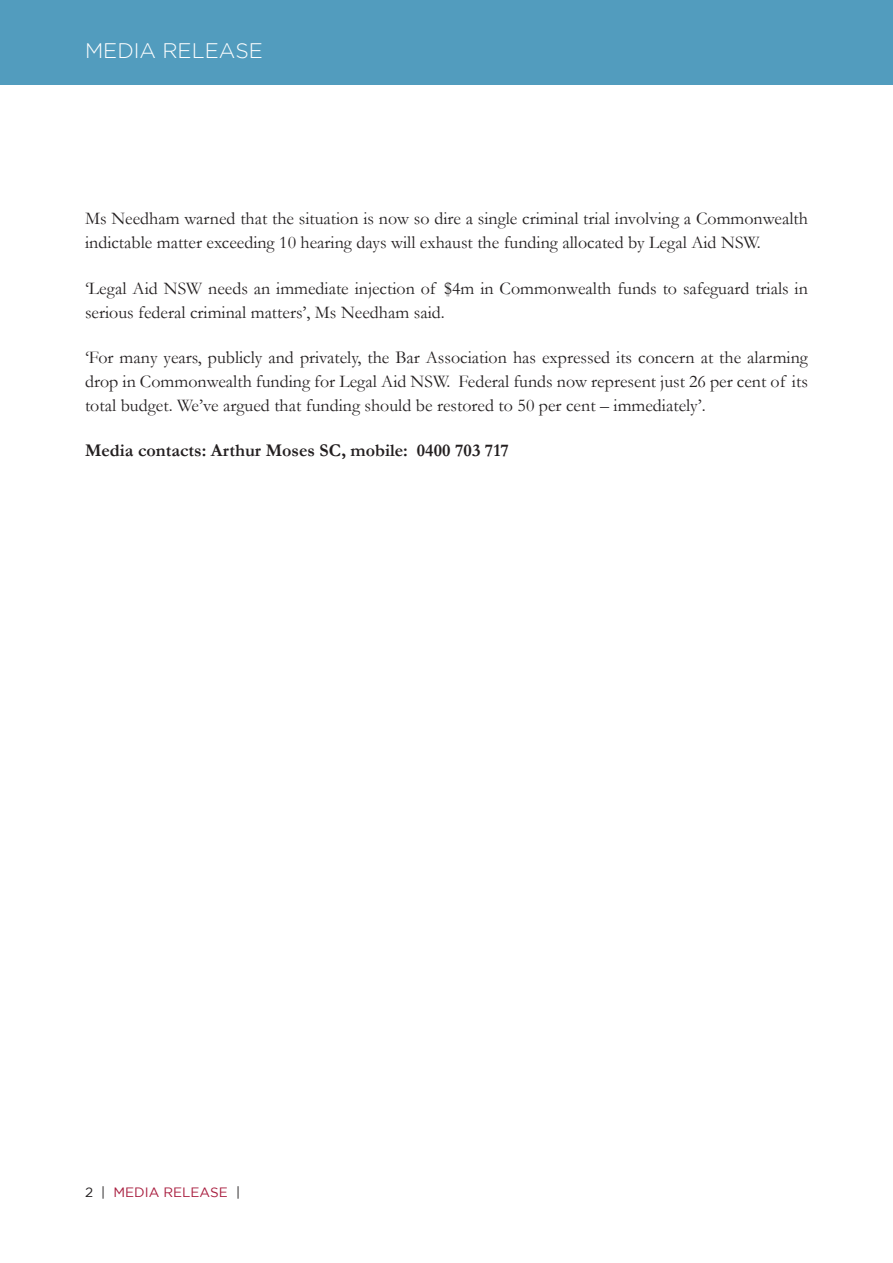
<style>
.page{position:relative;width:893px;height:1263px;background:#fff}
.page>*{position:absolute;margin:0;border:0;box-sizing:border-box;transform-origin:0 0}
.t1{font:300 21px "Gotham";color:#fff}
.t2{font:18px/24px "Garamond";color:#231f20}
.t3{font:700 18px "Garamond";color:#231f20}
.t4{font:13.5px "Gotham";color:#a81d3e}
.s1{color:#231f20}
</style>
<div class="page">
<div style="left:0;top:0;width:893px;height:85px;background:#529cbe"></div>
<p class="t1" style="left:85px;top:39px;width:179px">MEDIA RELEASE</p>
<p class="t2" style="left:85px;top:207px;width:724px">Ms Needham warned that the situation is now so dire a single criminal trial involving a Commonwealth indictable matter exceeding 10 hearing days will exhaust the funding allocated by Legal Aid NSW.</p>
<p class="t2" style="left:85px;top:276px;width:724px">‘Legal Aid NSW needs an immediate injection of $4m in Commonwealth funds to safeguard trials in serious federal criminal matters’, Ms Needham said.</p>
<p class="t2" style="left:85px;top:345px;width:724px;text-align:justify">‘For many years, publicly and privately, the Bar Association has expressed its concern at the alarming drop in Commonwealth funding for Legal Aid NSW. Federal funds now represent just 26 per cent of its total budget. We’ve argued that funding should be restored to 50 per cent – immediately’.</p>
<p class="t3" style="left:85px;top:440px;width:425px">Media contacts: Arthur Moses SC, mobile: 0400 703 717</p>
<p class="t4" style="left:85px;top:1185px;width:157px"><span class="s1">2 |</span> MEDIA RELEASE <span class="s1">|</span></p>
</div>
